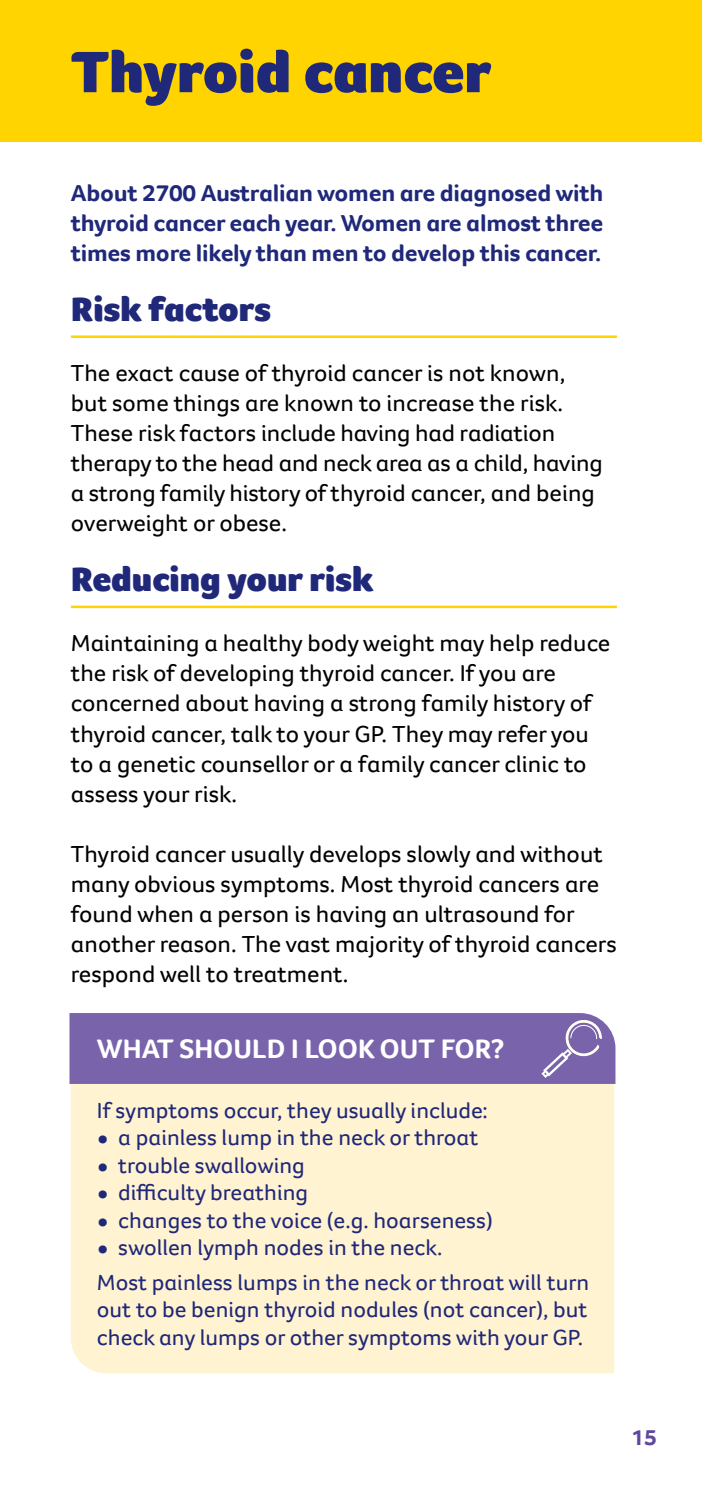
<style>
.page{position:relative;width:702px;height:1489px;background:#fff}
.page>*{position:absolute;margin:0;border:0;box-sizing:border-box;transform-origin:0 0}
.t1{font:900 60px "Foco CC";color:#1f2879;scale:1.05 1}
.t2{font:900 35px "Foco CC";color:#1f2879;scale:1.05 1}
.t3{font:700 27.5px "Foco CC";color:#fff;scale:1.05 1}
.t4{font:23.75px/30px "Foco CC";color:#000;scale:1.05 1}
.t5{font:700 23.75px/30px "Foco CC";letter-spacing:-.01em;color:#1f2879;text-align:justify;scale:1.05 1}
.t6{font:22.5px/34.5px "Foco CC";color:#1f2879;scale:1.05 1}
.t7{font:700 22.5px "Foco CC";color:#60489d;scale:1.05 1}
.s1{font-size:30px}
</style>
<div class="page">
<hr style="left:71px;top:335px;width:546px;height:3px;background:#ffd400">
<hr style="left:71px;top:605px;width:546px;height:3px;background:#ffd400">
<div style="left:0;top:0;width:702px;height:142px;background:#ffd400"></div>
<div style="left:71px;top:1083px;width:543px;height:290px;background:#fff3d1"></div>
<div style="left:69px;top:1013px;width:546px;height:70px;background:#7964ac"></div>
<h1 class="t1" style="left:71px;top:32px;width:402px">Thyroid cancer</h1>
<p class="t5" style="left:71px;top:178px;width:508px">About 2700 Australian women are diagnosed with thyroid cancer each year. Women are almost three times more likely than men to develop this cancer.</p>
<h2 class="t2" style="left:71px;top:286px;width:192px">Risk factors</h2>
<p class="t4" style="left:71px;top:358px;width:508px">The exact cause of thyroid cancer is not known, but some things are known to increase the risk.<br>These risk factors include having had radiation therapy to the head and neck area as a child, having a strong family history of thyroid cancer, and being overweight or obese.</p>
<h2 class="t2" style="left:71px;top:556px;width:290px">Reducing your risk</h2>
<p class="t4" style="left:71px;top:628px;width:515px">Maintaining a healthy body weight may help reduce the risk of developing thyroid cancer. If you are concerned about having a strong family history of thyroid cancer, talk to your GP. They may refer you to a genetic counsellor or a family cancer clinic to assess your risk.</p>
<p class="t4" style="left:71px;top:838px;width:521px">Thyroid cancer usually develops slowly and without many obvious symptoms. Most thyroid cancers are found when a person is having an ultrasound for another reason. The vast majority of thyroid cancers respond well to treatment.</p>
<p class="t3" style="left:97px;top:1030px;width:389px">WHAT SHOULD I LOOK OUT FOR?</p>
<p class="t6" style="left:97px;top:1092px;width:374px">If symptoms occur, they usually include:</p>
<p class="t6" style="left:97px;top:1119px;width:365px"><span class="s1">•</span> a painless lump in the neck or throat</p>
<p class="t6" style="left:97px;top:1147px;width:199px"><span class="s1">•</span> trouble swallowing</p>
<p class="t6" style="left:97px;top:1174px;width:203px"><span class="s1">•</span> difficulty breathing</p>
<p class="t6" style="left:97px;top:1202px;width:378px"><span class="s1">•</span> changes to the voice (e.g. hoarseness)</p>
<p class="t6" style="left:97px;top:1229px;width:470px"><span class="s1">•</span> swollen lymph nodes in the neck.<br>Most painless lumps in the neck or throat will turn</p>
<p class="t6" style="left:97px;top:1295px;width:468px;line-height:27.5px">out to be benign thyroid nodules (not cancer), but check any lumps or other symptoms with your GP.</p>
<p class="t7" style="left:631px;top:1421px;width:26px">15</p>
</div>
